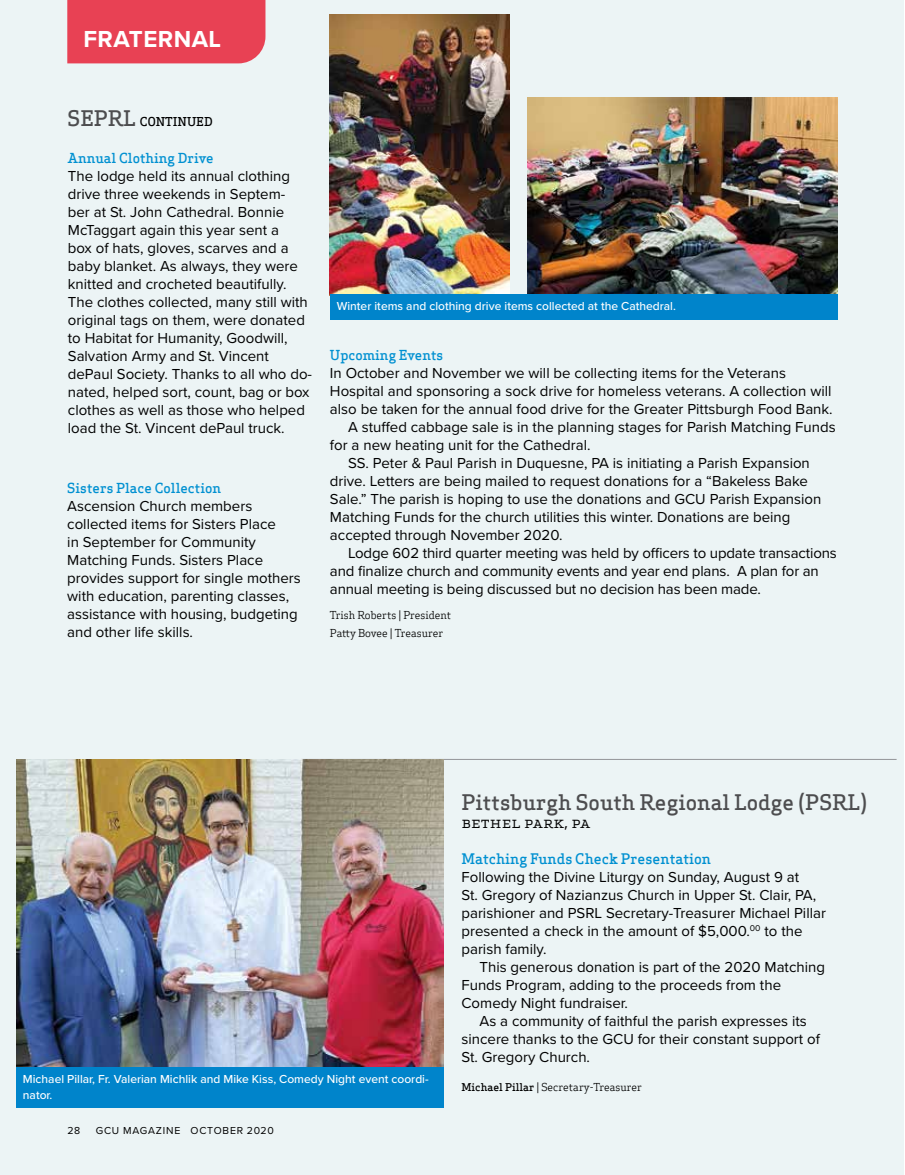
<style>
.page{position:relative;width:905px;height:1175px;background:#fff}
.page>*{position:absolute;margin:0;border:0;box-sizing:border-box;transform-origin:0 0}
.t1{font:700 24px "Proxima Nova";letter-spacing:.02em;color:#fff}
.t2{font:500 21px "Apex Serif";color:#4d4d4f}
.t3{font:16.5px "Apex Serif";color:#000}
.t4{font:15px/18px "Proxima Nova";color:#000}
.t5{font:500 14.25px "Apex Serif";color:#0090d1}
.t6{font:500 13.5px "Apex Serif";color:#0090d1}
.t7{font:500 12px/16.5px "Proxima Nova";color:#fff}
.t8{font:500 12px "Apex Serif";color:#000}
.t9{font:10.5px/18px "Apex Serif";color:#000}
.t10{font:10.5px "Proxima Nova";letter-spacing:.075em;color:#000}
.s1{font-size:21px;color:#4d4d4f}
.s2{font-weight:500}
</style>
<div class="page">
<div style="left:0;top:0;width:903px;height:1174px;background:#ecf4f5"></div>
<div style="left:67px;top:0;width:198px;height:63px;background:#e84154"></div>
<hr style="left:301px;top:759px;width:595px;height:1px;background:#939598">
<img style="left:16px;top:759px;width:427px;height:307px">
<div style="left:16px;top:1066px;width:427px;height:41px;background:#0084cb"></div>
<img style="left:330px;top:14px;width:179px;height:280px">
<img style="left:527px;top:98px;width:310px;height:196px">
<div style="left:330px;top:294px;width:507px;height:25px;background:#0084cb"></div>
<h1 class="t1" style="left:83px;top:21px;width:139px">FRATERNAL</h1>
<p class="t8" style="left:68px;top:112px;width:146px"><span class="s1">SEPRL</span> CONTINUED</p>
<p class="t6" style="left:68px;top:148px;width:147px">Annual Clothing Drive</p>
<p class="t4" style="left:68px;top:167px;width:246px">The lodge held its annual clothing drive three weekends in Septem-<br>ber at St. John Cathedral. Bonnie McTaggart again this year sent a<br>box of hats, gloves, scarves and a baby blanket. As always, they were knitted and crocheted beautifully.<br>The clothes collected, many still with original tags on them, were donated to Habitat for Humanity, Goodwill, Salvation Army and St. Vincent dePaul Society. Thanks to all who do&shy;nated, helped sort, count, bag or box clothes as well as those who helped load the St. Vincent dePaul truck.</p>
<p class="t6" style="left:67px;top:477px;width:155px">Sisters Place Collection</p>
<p class="t4" style="left:67px;top:496px;width:235px">Ascension Church members collected items for Sisters Place<br>in September for Community<br>Matching Funds. Sisters Place provides support for single mothers with education, parenting classes, assistance with housing, budgeting and other life skills.</p>
<p class="t7" style="left:337px;top:297px;width:340px">Winter items and clothing drive items collected at the Cathedral.</p>
<p class="t6" style="left:330px;top:345px;width:115px">Upcoming Events</p>
<p class="t4" style="left:330px;top:363px;width:457px">In October and November we will be collecting items for the Veterans</p>
<p class="t4" style="left:330px;top:381px;width:503px">Hospital and sponsoring a sock drive for homeless veterans. A collection will</p>
<p class="t4" style="left:330px;top:399px;width:504px">also be taken for the annual food drive for the Greater Pittsburgh Food Bank.</p>
<p class="t4" style="left:348px;top:417px;width:489px">A stuffed cabbage sale is in the planning stages for Parish Matching Funds</p>
<p class="t4" style="left:330px;top:435px;width:262px">for a new heating unit for the Cathedral.</p>
<p class="t4" style="left:348px;top:453px;width:463px">SS. Peter &amp; Paul Parish in Duquesne, PA is initiating a Parish Expansion</p>
<p class="t4" style="left:330px;top:471px;width:479px">drive. Letters are being mailed to request donations for a “Bakeless Bake</p>
<p class="t4" style="left:330px;top:489px;width:493px">Sale.” The parish is hoping to use the donations and GCU Parish Expansion</p>
<p class="t4" style="left:330px;top:507px;width:462px">Matching Funds for the church utilities this winter. Donations are being</p>
<p class="t4" style="left:330px;top:525px;width:234px">accepted through November 2020.</p>
<p class="t4" style="left:348px;top:543px;width:490px">Lodge 602 third quarter meeting was held by officers to update transactions</p>
<p class="t4" style="left:330px;top:561px;width:490px">and finalize church and community events and year end plans. A plan for an</p>
<p class="t4" style="left:330px;top:579px;width:432px">annual meeting is being discussed but no decision has been made.</p>
<p class="t9" style="left:330px;top:605px;width:123px">Trish Roberts | President<br>Patty Bovee | Treasurer</p>
<p class="t7" style="left:23px;top:1070px;width:407px">Michael Pillar, Fr. Valerian Michlik and Mike Kiss, Comedy Night event coordi&shy;nator.</p>
<p class="t10" style="left:68px;top:1123px;width:14px">28</p>
<p class="t10" style="left:96px;top:1123px;width:179px">GCU MAGAZINE OCTOBER 2020</p>
<h2 class="t2" style="left:461px;top:786px;width:407px">Pittsburgh South Regional Lodge (PSRL)</h2>
<p class="t3" style="left:461px;top:809px;width:130px">Bethel Park, PA</p>
<p class="t5" style="left:461px;top:848px;width:251px">Matching Funds Check Presentation</p>
<p class="t4" style="left:461px;top:867px;width:366px">Following the Divine Liturgy on Sunday, August 9 at<br>St. Gregory of Nazianzus Church in Upper St. Clair, PA, parishioner and PSRL Secretary-Treasurer Michael Pillar presented a check in the amount of $5,000.<sup>00</sup> to the parish family.</p>
<p class="t4" style="left:461px;top:957px;width:365px;text-indent:18px">This generous donation is part of the 2020 Matching<br>Funds Program, adding to the proceeds from the<br>Comedy Night fundraiser.</p>
<p class="t4" style="left:461px;top:1011px;width:360px;text-indent:18px">As a community of faithful the parish expresses its sincere thanks to the GCU for their constant support of<br>St. Gregory Church.</p>
<p class="t9" style="left:461px;top:1077px;width:182px"><span class="s2">Michael Pillar</span> | Secretary-Treasurer</p>
</div>
